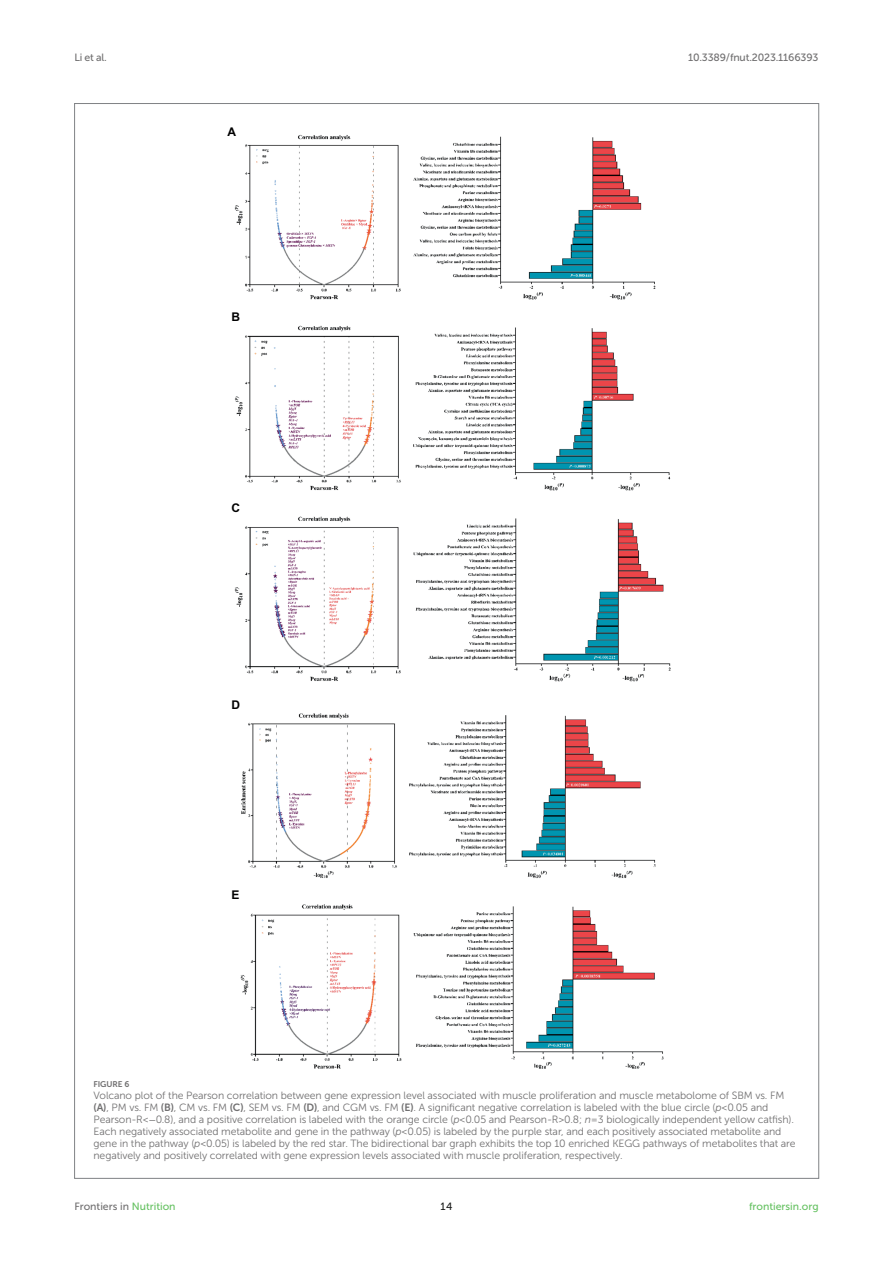
<style>
.page{position:relative;width:893px;height:1263px;background:#fff}
.page>*{position:absolute;margin:0;border:0;box-sizing:border-box;transform-origin:0 0}
.t1{font:700 12px "Arial";color:#010001}
.FIG_LEG{font:10.5px/12px "Museo Sans 300";letter-spacing:-.01em;color:#706f70}
.t2{font:10.5px "Museo Sans 500";letter-spacing:-.015em;color:#706f70}
.t3{font:10.5px "Museo Sans 500";color:#65c161}
.t4{font:10.5px "Museo Sans 500";color:#1b1c1b}
.FIG_HD{font:8.25px "Museo Sans 700";letter-spacing:-.01em;color:#706f70}
.s1{font-family:"Museo Sans 700"}
.s2{font-style:italic}
.s3{font-family:"STIX General"}
.s4{color:#65c161}
</style>
<div class="page">
<img style="left:234px;top:134px;width:437px;height:935px">
<p class="t2" style="left:74px;top:51px;width:34px">Li et al.</p>
<p class="t2" style="left:688px;top:51px;width:132px">10.3389/fnut.2023.1166393</p>
<p class="t1" style="left:228px;top:123px;width:10px">A</p>
<p class="t1" style="left:232px;top:308px;width:10px">B</p>
<p class="t1" style="left:232px;top:500px;width:10px">C</p>
<p class="t1" style="left:232px;top:697px;width:10px">D</p>
<p class="t1" style="left:232px;top:886px;width:10px">E</p>
<p class="FIG_HD" style="left:94px;top:1080px;width:37px">FIGURE 6</p>
<p class="FIG_LEG" style="left:94px;top:1090px;width:704px">Volcano plot of the Pearson correlation between gene expression level associated with muscle proliferation and muscle metabolome of SBM vs. FM <span class="s1">(A)</span>, PM vs. FM <span class="s1">(B)</span>, CM vs. FM <span class="s1">(C)</span>, SEM vs. FM <span class="s1">(D)</span>, and CGM vs. FM <span class="s1">(E)</span>. A significant negative correlation is labeled with the blue circle (<span class="s2">p</span> &lt; 0.05 and Pearson-R&lt;<span class="s3">−</span>0.8), and a positive correlation is labeled with the orange circle (<span class="s2">p</span> &lt; 0.05 and Pearson-R&gt;0.8; <span class="s2">n</span> = 3 biologically independent yellow catfish).<br>Each negatively associated metabolite and gene in the pathway (<span class="s2">p</span> &lt; 0.05) is labeled by the purple star, and each positively associated metabolite and gene in the pathway (<span class="s2">p</span> &lt; 0.05) is labeled by the red star. The bidirectional bar graph exhibits the top 10 enriched KEGG pathways of metabolites that are negatively and positively correlated with gene expression levels associated with muscle proliferation, respectively.</p>
<p class="t2" style="left:74px;top:1200px;width:103px">Frontiers in <span class="s4">Nutrition</span></p>
<p class="t4" style="left:441px;top:1200px;width:13px">14</p>
<p class="t3" style="left:749px;top:1200px;width:71px">frontiersin.org</p>
</div>
